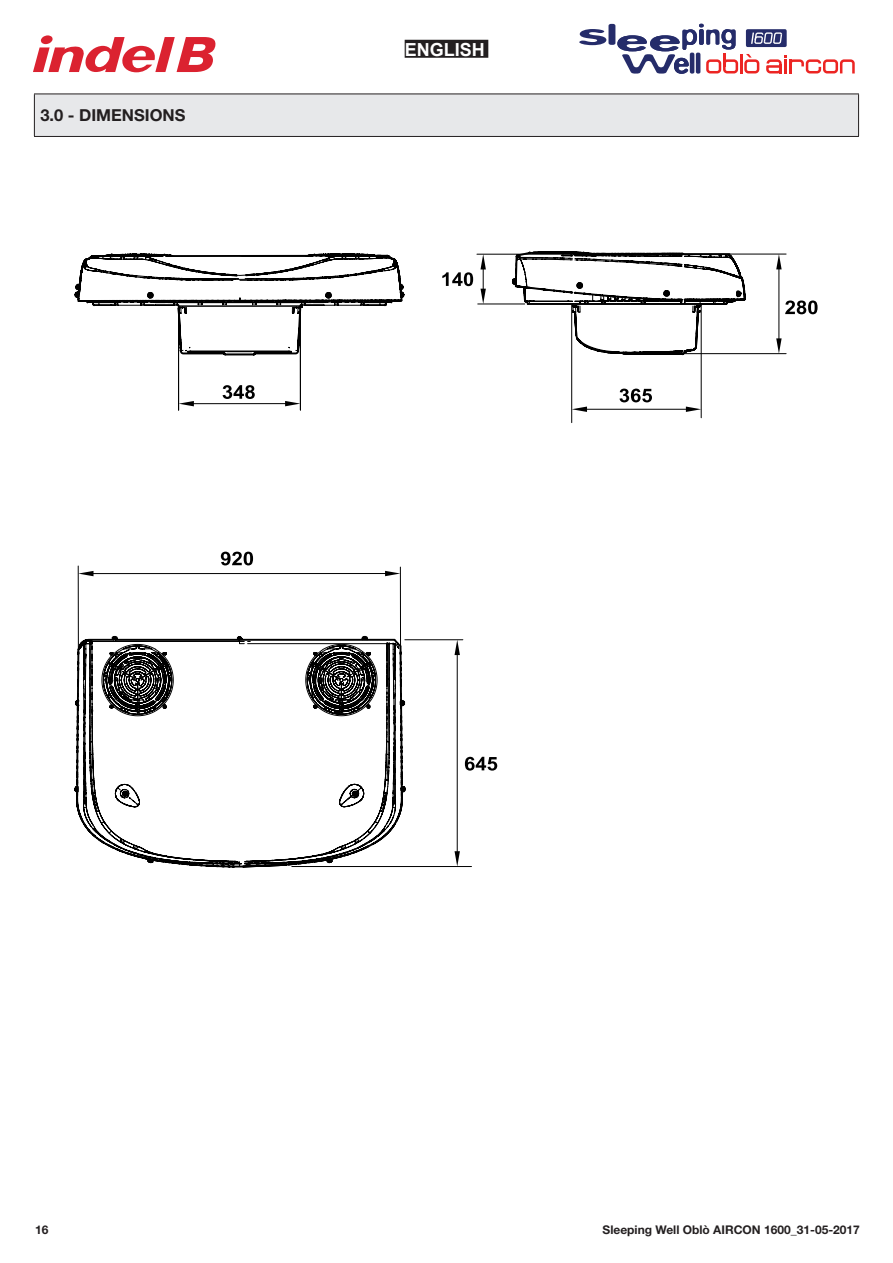
<style>
.page{position:relative;width:893px;height:1263px;background:#fff}
.page>*{position:absolute;margin:0;border:0;box-sizing:border-box;transform-origin:0 0}
.t1{font:700 18px "Arial";color:#fff}
.Titolo{font:700 16.5px "Helvetica Neue LT Std";color:#231f20}
.t2{font:700 12px "Helvetica Neue LT Std";color:#231f20}
</style>
<div class="page">
<div style="left:806px;top:59px;width:15px;height:14px;border:3px solid #ec2523;border-radius:3px"></div>
<div style="left:823px;top:59px;width:15px;height:14px;border:3px solid #ec2523;border-radius:3px"></div>
<svg style="left:840px;top:59px;width:15px;height:15px"></svg>
<svg style="left:579px;top:24px;width:225px;height:50px"></svg>
<svg style="left:33px;top:35px;width:182px;height:37px"></svg>
<div style="left:405px;top:40px;width:83px;height:18px;background:#231f20"></div>
<div style="left:34px;top:94px;width:825px;height:42px;background:#e7e8ea"></div>
<hr style="left:34px;top:94px;width:825px;height:1px;background:#231f20">
<hr style="left:34px;top:94px;width:1px;height:42px;background:#231f20">
<hr style="left:858px;top:94px;width:1px;height:42px;background:#231f20">
<hr style="left:34px;top:136px;width:825px;height:1px;background:#231f20">
<svg style="left:74px;top:251px;width:743px;height:616px"></svg>
<hr style="left:405px;top:639px;width:58px;height:1px;background:#000">
<hr style="left:116px;top:639px;width:278px;height:2px;background:#000">
<hr style="left:292px;top:866px;width:179px;height:1px;background:#000">
<p class="Titolo" style="left:40px;top:105px;width:147px">3.0 - DIMENSIONS</p>
<h1 class="t1" style="left:405px;top:37px;width:82px">ENGLISH</h1>
<p class="t2" style="left:35px;top:1222px;width:15px">16</p>
<p class="t2" style="left:603px;top:1222px;width:259px">Sleeping Well Oblò AIRCON 1600_31-05-2017</p>
</div>
